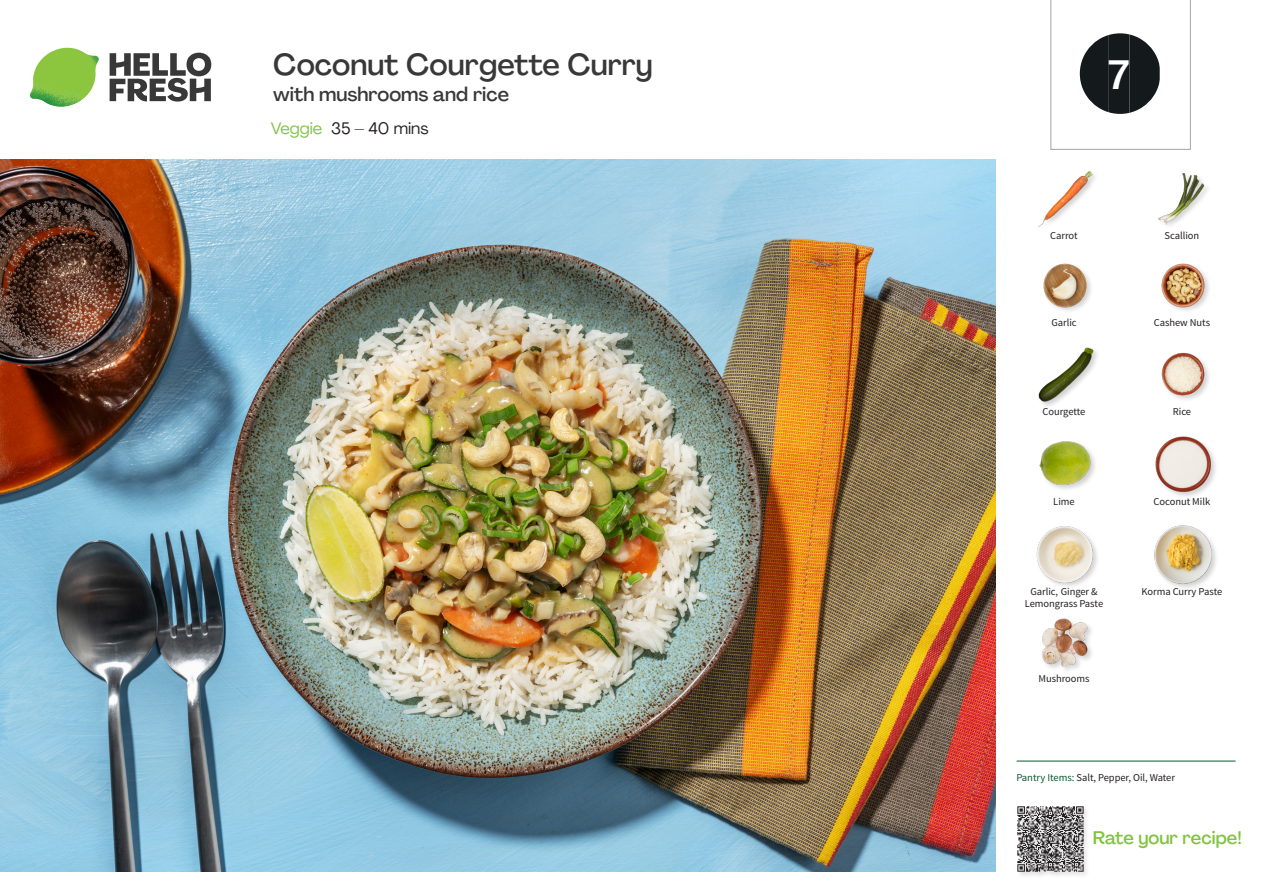
<style>
.page{position:relative;width:1263px;height:893px;background:#fff}
.page>*{position:absolute;margin:0;border:0;box-sizing:border-box;transform-origin:0 0}
._24_Recipe_Nr_Bag{font:500 40.5px "Agrandir";color:#fff}
._15_Titel_UK{font:500 30px "Agrandir";color:#383839}
._15_Titel_UK-2{font:500 19.5px "Agrandir";color:#383839}
.t1{font:500 18px "Agrandir";color:#81c340}
._02_Box_Type{font:16.5px "Agrandir";color:#231f20}
._18_FRONT_ingredients_UK{font:10.5px "Source Sans Pro";letter-spacing:-.005em;color:#231f20}
.t2{font:10.5px "Source Sans Variable";letter-spacing:-.005em;color:#231f20}
.s1{color:#81c340}
.s2{color:#fff}
.s3{font-family:"Source Sans Pro";color:#0e572c}
</style>
<div class="page">
<svg style="left:110px;top:53px;width:101px;height:49px"></svg>
<img style="left:30px;top:48px;width:69px;height:59px">
<img style="left:0;top:159px;width:995px;height:713px">
<hr style="left:1016px;top:761px;width:219px;height:1px;background:#0e572c">
<div style="left:1016px;top:805px;width:74px;height:74px;background:#f9f9f9"></div>
<img style="left:1017px;top:806px;width:69px;height:69px">
<img style="left:1158px;top:173px;width:50px;height:53px">
<img style="left:1038px;top:171px;width:56px;height:56px">
<img style="left:1161px;top:263px;width:48px;height:48px">
<img style="left:1043px;top:263px;width:48px;height:48px">
<img style="left:1161px;top:352px;width:48px;height:48px">
<div style="left:1038px;top:347px;width:63px;height:62px;background:#231f20;opacity:.2"></div>
<img style="left:1038px;top:347px;width:56px;height:56px">
<div style="left:1155px;top:435px;width:63px;height:64px;background:#231f20;opacity:.2"></div>
<img style="left:1155px;top:435px;width:57px;height:58px">
<img style="left:1039px;top:441px;width:55px;height:48px">
<div style="left:1153px;top:525px;width:66px;height:65px;background:#231f20;opacity:.2"></div>
<img style="left:1154px;top:526px;width:58px;height:57px">
<div style="left:1035px;top:525px;width:65px;height:65px;background:#231f20;opacity:.2"></div>
<img style="left:1036px;top:526px;width:58px;height:57px">
<img style="left:1042px;top:618px;width:50px;height:52px">
<svg style="left:1050px;top:0;width:141px;height:150px"></svg>
<p class="_15_Titel_UK" style="left:273px;top:46px;width:381px">Coconut Courgette Curry</p>
<p class="_15_Titel_UK-2" style="left:273px;top:82px;width:237px">with mushrooms and rice</p>
<p class="_02_Box_Type" style="left:271px;top:118px;width:159px"><span class="s1">Veggie</span> 35 – 40 mins</p>
<p class="_24_Recipe_Nr_Bag" style="left:1108px;top:50px;width:23px">7</p>
<p class="_18_FRONT_ingredients_UK" style="left:1050px;top:229px;width:29px">Carrot</p>
<p class="_18_FRONT_ingredients_UK" style="left:1164px;top:229px;width:36px">Scallion</p>
<p class="_18_FRONT_ingredients_UK" style="left:1051px;top:316px;width:27px">Garlic</p>
<p class="_18_FRONT_ingredients_UK" style="left:1154px;top:316px;width:58px">Cashew Nuts</p>
<p class="_18_FRONT_ingredients_UK" style="left:1042px;top:405px;width:44px">Courgette</p>
<p class="_18_FRONT_ingredients_UK" style="left:1173px;top:405px;width:20px">Rice</p>
<p class="_18_FRONT_ingredients_UK" style="left:1053px;top:495px;width:23px">Lime</p>
<p class="_18_FRONT_ingredients_UK" style="left:1154px;top:495px;width:58px">Coconut Milk</p>
<p class="_18_FRONT_ingredients_UK" style="left:1030px;top:585px;width:69px">Garlic,<span class="s2">,</span>Ginger &amp;</p>
<p class="_18_FRONT_ingredients_UK" style="left:1141px;top:585px;width:82px">Korma Curry Paste</p>
<p class="_18_FRONT_ingredients_UK" style="left:1025px;top:597px;width:80px">Lemongrass Paste</p>
<p class="_18_FRONT_ingredients_UK" style="left:1038px;top:672px;width:53px">Mushrooms</p>
<p class="t2" style="left:1016px;top:771px;width:160px"><span class="s3">Pantry Items:</span> Salt, Pepper, Oil, Water</p>
<h3 class="t1" style="left:1093px;top:827px;width:150px">Rate your recipe!</h3>
</div>
